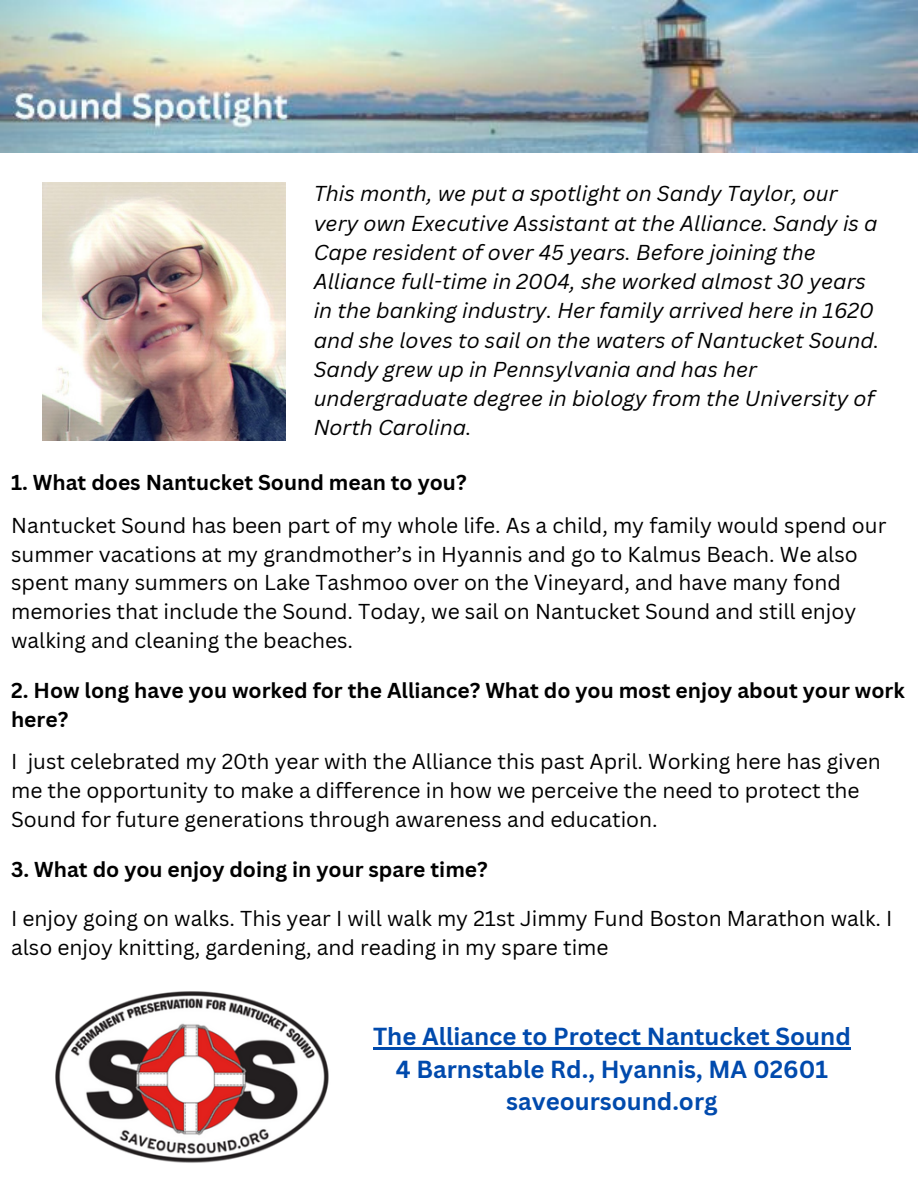
<style>
.page{position:relative;width:918px;height:1188px;background:#fff}
.page>*{position:absolute;margin:0;border:0;box-sizing:border-box;transform-origin:0 0}
.t1{font:700 24px/32.7px "Canva Sans";color:#004aad;text-align:center}
.t2{font:21px/28.8px "Canva Sans";color:#000}
.t3{font:italic 21px/29.2px "Canva Sans";color:#000}
.t4{font:700 21px/28.8px "Canva Sans";color:#000}
</style>
<div class="page">
<img style="left:0;top:0;width:918px;height:153px">
<img style="left:42px;top:182px;width:243px;height:259px">
<img style="left:55px;top:991px;width:274px;height:172px">
<hr style="left:373px;top:1047px;width:478px;height:2px;background:#004aad">
<p class="t3" style="left:314px;top:179px;width:567px">This month, we put a spotlight on Sandy Taylor, our very own Executive Assistant at the Alliance. Sandy is a Cape resident of over 45 years. Before joining the Alliance full-time in 2004, she worked almost 30 years in the banking industry. Her family arrived here in 1620 and she loves to sail on the waters of Nantucket Sound.<br>Sandy grew up in Pennsylvania and has her undergraduate degree in biology from the University of North Carolina.</p>
<p class="t4" style="left:11px;top:468px;width:457px">1. What does Nantucket Sound mean to you?</p>
<p class="t2" style="left:11px;top:510px;width:877px">Nantucket Sound has been part of my whole life. As a child, my family would spend our summer vacations at my grandmother’s in Hyannis and go to Kalmus Beach. We also spent many summers on Lake Tashmoo over on the Vineyard, and have many fond memories that include the Sound. Today, we sail on Nantucket Sound and still enjoy walking and cleaning the beaches.</p>
<h2 class="t4" style="left:11px;top:675px;width:895px">2. How long have you worked for the Alliance? What do you most enjoy about your work here?</h2>
<p class="t2" style="left:11px;top:747px;width:871px">I just celebrated my 20th year with the Alliance this past April. Working here has given me the opportunity to make a difference in how we perceive the need to protect the<br>Sound for future generations through awareness and education.</p>
<h2 class="t4" style="left:11px;top:854px;width:478px">3. What do you enjoy doing in your spare time?</h2>
<p class="t2" style="left:11px;top:904px;width:883px">I enjoy going on walks. This year I will walk my 21st Jimmy Fund Boston Marathon walk. I also enjoy knitting, gardening, and reading in my spare time</p>
<h2 class="t1" style="left:373px;top:1019px;width:479px">The Alliance to Protect Nantucket Sound<br>4 Barnstable Rd., Hyannis, MA 02601 saveoursound.org</h2>
</div>
